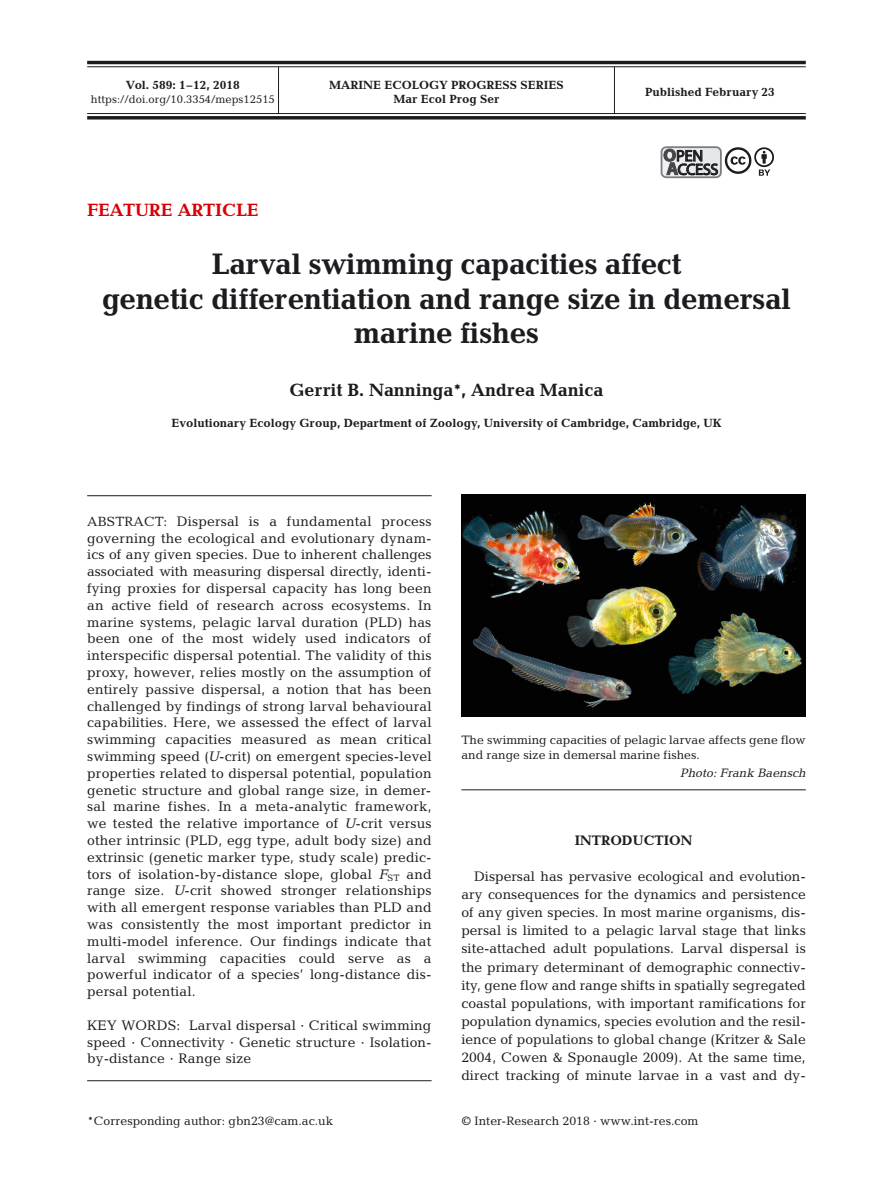
<style>
.page{position:relative;width:893px;height:1178px;background:#fff}
.page>*{position:absolute;margin:0;border:0;box-sizing:border-box;transform-origin:0 0}
.t1{font:700 30px/34.5px "Candida";letter-spacing:-.015em;color:#1b1c20;text-align:center}
.t2{font:700 18px "Candida";letter-spacing:-.005em;color:#1b1c20}
.t3{font:700 18px "Candida";letter-spacing:-.005em;color:#d80005}
.t4{font:15.9px/13.5px "Myriad";letter-spacing:-.02em;color:#1b1c20}
.t5{font:13.95px/16.8px "Candida";letter-spacing:.005em;color:#1b1c20;text-align:justify}
.t6{font:700 13.95px "Candida";color:#1b1c20}
.t7{font:12.3px/14.7px "Candida";color:#1b1c20}
.t8{font:12.3px "Oblique Straight Plain";color:#1b1c20}
.t9{font:700 12px/14.4px "Candida";color:#1b1c20;text-align:center}
.t10{font:11.25px "Candida";color:#1b1c20}
.s1{font-weight:700;font-size:17.7px;color:#474549}
.s2{font-size:13.5px}
.s3{font-family:"Oblique Straight Plain"}
</style>
<div class="page">
<hr style="left:87px;top:61px;width:719px;height:3px;background:#1b1c20">
<svg style="left:87px;top:116px;width:719px;height:4px;background:#3a3a3e"></svg>
<hr style="left:87px;top:66px;width:719px;height:1px;background:#1b1c20">
<hr style="left:278px;top:67px;width:1px;height:47px;background:#1b1c20">
<hr style="left:87px;top:113px;width:719px;height:1px;background:#1b1c20">
<hr style="left:614px;top:67px;width:1px;height:47px;background:#1b1c20">
<hr style="left:87px;top:495px;width:345px;height:1px;background:#1b1c20">
<hr style="left:87px;top:1080px;width:345px;height:1px;background:#1b1c20">
<img style="left:461px;top:495px;width:345px;height:222px">
<hr style="left:461px;top:789px;width:345px;height:1px;background:#1b1c20">
<div style="left:661px;top:147px;width:60px;height:30px;background:#eaecec;border-radius:5px"></div>
<div style="left:661px;top:146px;width:61px;height:32px;border:2px solid #7d7c80;border-radius:5px"></div>
<svg style="left:725px;top:147px;width:49px;height:29px"></svg>
<p class="t9" style="left:126px;top:79px;width:116px">Vol. 589: 1–12, 2018</p>
<p class="t10" style="left:91px;top:93px;width:185px">https://doi.org/10.3354/meps12515</p>
<p class="t9" style="left:329px;top:79px;width:236px">MARINE ECOLOGY PROGRESS SERIES<br>Mar Ecol Prog Ser</p>
<p class="t9" style="left:645px;top:86px;width:131px">Published February 23</p>
<p class="t4" style="left:663px;top:150px;width:57px"><span class="s1">O</span>PEN<br><span class="s1">A</span>CCESS</p>
<p class="t3" style="left:87px;top:203px;width:173px">FEATURE ARTICLE</p>
<h1 class="t1" style="left:102px;top:250px;width:691px">Larval swimming capacities affect<br>genetic differentiation and range size in demersal marine fishes</h1>
<p class="t2" style="left:290px;top:383px;width:315px">Gerrit B. Nanninga*, Andrea Manica</p>
<p class="t9" style="left:171px;top:417px;width:552px">Evolutionary Ecology Group, Department of Zoology, University of Cambridge, Cambridge, UK</p>
<p class="t5" style="left:87px;top:513px;width:346px"><span class="s2">ABSTRACT:</span> Dispersal is a fundamental process governing the ecological and evolutionary dynam&shy;ics of any given species. Due to inherent challenges associated with measuring dispersal directly, identi&shy;fying proxies for dispersal capacity has long been an active field of research across ecosystems. In marine systems, pelagic larval duration (PLD) has been one of the most widely used indicators of interspecific dispersal potential. The validity of this proxy, however, relies mostly on the assumption of entirely passive dispersal, a notion that has been challenged by findings of strong larval behavioural capabilities. Here, we assessed the effect of larval swimming capacities measured as mean critical swimming speed <span class="s3">(U</span>-crit) on emergent species-level properties related to dispersal potential, population genetic structure and global range size, in demer&shy;sal marine fishes. In a meta-analytic framework, we tested the relative importance of <span class="s3">U</span>-crit versus other in trinsic (PLD, egg type, adult body size) and extrinsic (genetic marker type, study scale) predic&shy;tors of isolation-by-distance slope, global <span class="s3">F</span><sub>ST</sub> and range size. <span class="s3">U</span>-crit showed stronger relationships with all emergent response variables than PLD and was consistently the most important predictor in multi-model inference. Our findings indicate that lar val swimming capacities could serve as a power ful indicator of a species’ long-distance dis&shy;persal potential.</p>
<p class="t5" style="left:87px;top:1017px;width:346px">KEY WORDS: Larval dispersal · Critical swimming speed · Connectivity · Genetic structure · Isolation&shy;by-distance · Range size</p>
<p class="t7" style="left:461px;top:732px;width:346px">The swimming capacities of pelagic larvae affects gene flow and range size in demersal marine fishes.</p>
<p class="t8" style="left:680px;top:768px;width:127px">Photo: Frank Baensch</p>
<p class="t6" style="left:575px;top:835px;width:119px">INTRODUCTION</p>
<p class="t5" style="left:461px;top:867px;width:346px;line-height:18.1px;text-indent:13px">Dispersal has pervasive ecological and evolution&shy;ary consequences for the dynamics and persistence of any given species. In most marine organisms, dis&shy;persal is limited to a pelagic larval stage that links site-attached adult populations. Larval dispersal is the primary determinant of demographic connectiv&shy;ity, gene flow and range shifts in spatially segregated coastal populations, with important ramifications for population dynamics, species evolution and the resil&shy;ience of populations to global change (Kritzer &amp; Sale 2004, Cowen &amp; Sponaugle 2009). At the same time, direct tracking of minute larvae in a vast and dy -</p>
<p class="t7" style="left:87px;top:1113px;width:248px">*Corresponding author: gbn23@cam.ac.uk</p>
<p class="t7" style="left:461px;top:1113px;width:239px">© Inter-Research 2018 · www.int-res.com</p>
</div>
